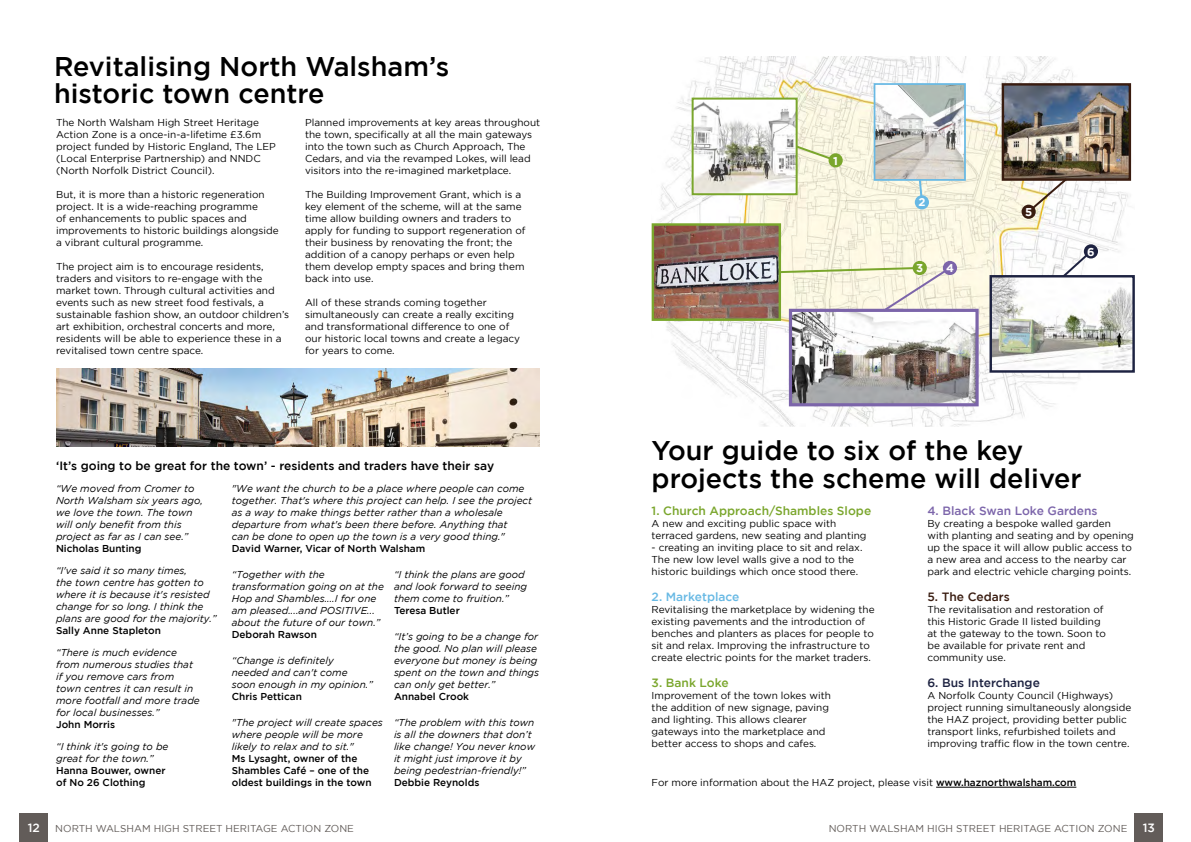
<style>
.page{position:relative;width:1191px;height:842px;background:#fff}
.page>*{position:absolute;margin:0;border:0;box-sizing:border-box;transform-origin:0 0}
.t1{font:500 27px/27.6px "Gotham";color:#000}
.t2{font:500 12px "Gotham";color:#000}
.t3{font:500 12px "Gotham";color:#7aa62c}
.t4{font:500 12px "Gotham";color:#7c65aa}
.t5{font:500 12px "Gotham";color:#1d2241}
.t6{font:500 12px "Gotham";color:#68b9e4}
.t7{font:500 12px "Gotham";color:#391c10}
.t8{font:500 12px "Gotham";color:#fff}
.t9{font:700 11.3px "Gotham";color:#fff}
.t10{font:10px/12px "Gotham";color:#000}
.t11{font:italic 10px/12px "Gotham";color:#000}
.t12{font:500 10px/12px "Gotham";color:#000}
.t13{font:10px "Gotham";color:#625c59}
.s1{font-weight:500}
</style>
<div class="page">
<div style="left:20px;top:814px;width:28px;height:28px;background:#625c59"></div>
<div style="left:1134px;top:814px;width:28px;height:28px;background:#625c59"></div>
<img style="left:658px;top:56px;width:474px;height:370px">
<img style="left:694px;top:101px;width:100px;height:91px">
<div style="left:691px;top:98px;width:106px;height:97px;border:2px solid #7aa62c"></div>
<img style="left:876px;top:86px;width:87px;height:92px">
<div style="left:873px;top:83px;width:93px;height:98px;border:2px solid #68b9e4"></div>
<img style="left:654px;top:226px;width:124px;height:92px">
<div style="left:651px;top:223px;width:130px;height:98px;border:2px solid #7aa62c"></div>
<img style="left:793px;top:313px;width:181px;height:89px">
<div style="left:789px;top:309px;width:189px;height:97px;border:3px solid #7c65aa"></div>
<img style="left:1004px;top:86px;width:124px;height:92px">
<div style="left:1001px;top:83px;width:130px;height:98px;border:2px solid #391c10"></div>
<svg style="left:793px;top:144px;width:45px;height:19px"></svg>
<div style="left:828px;top:153px;width:14px;height:14px;background:#7aa62c;border-radius:50%"></div>
<svg style="left:917px;top:177px;width:7px;height:19px"></svg>
<div style="left:914px;top:195px;width:15px;height:14px;background:#68b9e4;border-radius:50%"></div>
<svg style="left:1025px;top:176px;width:44px;height:39px"></svg>
<div style="left:1021px;top:205px;width:14px;height:14px;background:#391c10;border-radius:50%"></div>
<svg style="left:1059px;top:249px;width:34px;height:26px"></svg>
<div style="left:1083px;top:244px;width:15px;height:14px;background:#1d2241;border-radius:50%"></div>
<img style="left:992px;top:278px;width:139px;height:92px">
<div style="left:989px;top:275px;width:145px;height:98px;border:2px solid #1d2241"></div>
<div style="left:943px;top:261px;width:14px;height:14px;background:#7c65aa;border-radius:50%"></div>
<svg style="left:777px;top:265px;width:175px;height:48px;background:#e5e1d1"></svg>
<div style="left:912px;top:261px;width:15px;height:14px;background:#7aa62c;border-radius:50%"></div>
<img style="left:56px;top:368px;width:483px;height:79px">
<hr style="left:936px;top:787px;width:140px;height:1px;background:#000">
<h1 class="t1" style="left:54px;top:52px;width:397px">Revitalising North Walsham’s historic town centre</h1>
<p class="t10" style="left:56px;top:116px;width:221px">The North Walsham High Street Heritage Action Zone is a once-in-a-lifetime £3.6m project funded by Historic England, The LEP (Local Enterprise Partnership) and NNDC (North Norfolk District Council).</p>
<p class="t10" style="left:56px;top:188px;width:224px">But, it is more than a historic regeneration project. It is a wide-reaching programme<br>of enhancements to public spaces and improvements to historic buildings alongside a vibrant cultural programme.</p>
<p class="t10" style="left:56px;top:260px;width:234px">The project aim is to encourage residents, traders and visitors to re-engage with the market town. Through cultural activities and events such as new street food festivals, a sustainable fashion show, an outdoor children’s art exhibition, orchestral concerts and more, residents will be able to experience these in a revitalised town centre space.</p>
<p class="t10" style="left:305px;top:116px;width:237px">Planned improvements at key areas throughout the town, specifically at all the main gateways into the town such as Church Approach, The Cedars, and via the revamped Lokes, will lead visitors into the re-imagined marketplace.</p>
<p class="t10" style="left:305px;top:188px;width:222px">The Building Improvement Grant, which is a key element of the scheme, will at the same time allow building owners and traders to apply for funding to support regeneration of their business by renovating the front; the addition of a canopy perhaps or even help them develop empty spaces and bring them back into use.</p>
<p class="t10" style="left:305px;top:296px;width:217px">All of these strands coming together simultaneously can create a really exciting and transformational difference to one of our historic local towns and create a legacy for years to come.</p>
<p class="t2" style="left:56px;top:459px;width:439px">‘It’s going to be great for the town’ - residents and traders have their say</p>
<p class="t11" style="left:56px;top:483px;width:148px">“We moved from Cromer to<br>North Walsham six years ago, we love the town. The town will only benefit from this project as far as I can see.”</p>
<p class="t12" style="left:56px;top:542px;width:87px">Nicholas Bunting</p>
<p class="t11" style="left:56px;top:564px;width:162px">“I've said it so many times,<br>the town centre has gotten to where it is because it's resisted change for so long. I think the plans are good for the majority.”</p>
<p class="t12" style="left:56px;top:624px;width:106px">Sally Anne Stapleton</p>
<p class="t11" style="left:56px;top:646px;width:145px">“There is much evidence from numerous studies that if you remove cars from town centres it can result in more footfall and more trade for local businesses.”</p>
<p class="t12" style="left:56px;top:718px;width:60px">John Morris</p>
<p class="t11" style="left:56px;top:740px;width:114px">“I think it's going to be great for the town.”</p>
<p class="t12" style="left:56px;top:764px;width:111px">Hanna Bouwer, owner of No 26 Clothing</p>
<p class="t11" style="left:232px;top:483px;width:302px">"We want the church to be a place where people can come together. That's where this project can help. I see the project as a way to make things better rather than a wholesale departure from what's been there before. Anything that<br>can be done to open up the town is a very good thing."</p>
<p class="t12" style="left:232px;top:542px;width:195px">David Warner, Vicar of North Walsham</p>
<p class="t11" style="left:232px;top:568px;width:154px">“Together with the transformation going on at the<br>Hop and Shambles....I for one am pleased....and POSITIVE... about the future of our town.”</p>
<p class="t12" style="left:232px;top:628px;width:87px">Deborah Rawson</p>
<p class="t11" style="left:232px;top:654px;width:143px">“Change is definitely needed and can't come soon enough in my opinion.”</p>
<p class="t12" style="left:232px;top:690px;width:72px">Chris Pettican</p>
<p class="t11" style="left:232px;top:716px;width:153px">"The project will create spaces where people will be more likely to relax and to sit."</p>
<p class="t12" style="left:232px;top:752px;width:141px">Ms Lysaght, owner of the<br>Shambles Café – one of the oldest buildings in the town</p>
<p class="t11" style="left:394px;top:568px;width:135px">“I think the plans are good and look forward to seeing them come to fruition.”</p>
<p class="t12" style="left:394px;top:604px;width:67px">Teresa Butler</p>
<p class="t11" style="left:394px;top:630px;width:147px">“It’s going to be a change for the good. No plan will please everyone but money is being spent on the town and things can only get better.”</p>
<p class="t12" style="left:394px;top:690px;width:77px">Annabel Crook</p>
<p class="t11" style="left:394px;top:716px;width:143px">“The problem with this town is all the downers that don’t like change! You never know it might just improve it by being pedestrian-friendly!”</p>
<p class="t12" style="left:394px;top:776px;width:87px">Debbie Reynolds</p>
<p class="t9" style="left:833px;top:154px;width:6px">1</p>
<p class="t9" style="left:918px;top:196px;width:9px">2</p>
<p class="t9" style="left:916px;top:262px;width:9px">3</p>
<p class="t9" style="left:946px;top:262px;width:9px">4</p>
<p class="t9" style="left:1025px;top:205px;width:9px">5</p>
<p class="t9" style="left:1087px;top:245px;width:9px">6</p>
<h1 class="t1" style="left:651px;top:436px;width:431px">Your guide to six of the key projects the scheme will deliver</h1>
<p class="t3" style="left:651px;top:504px;width:221px">1. Church Approach/Shambles Slope</p>
<p class="t10" style="left:651px;top:518px;width:216px">A new and exciting public space with terraced gardens, new seating and planting</p>
<p class="t10" style="left:651px;top:542px;width:212px">- creating an inviting place to sit and relax.<br>The new low level walls give a nod to the historic buildings which once stood there.</p>
<p class="t6" style="left:651px;top:590px;width:89px">2. Marketplace</p>
<p class="t10" style="left:651px;top:603px;width:225px">Revitalising the marketplace by widening the existing pavements and the introduction of benches and planters as places for people to sit and relax. Improving the infrastructure to create electric points for the market traders.</p>
<p class="t3" style="left:651px;top:676px;width:79px">3. Bank Loke</p>
<p class="t10" style="left:651px;top:689px;width:181px">Improvement of the town lokes with the addition of new signage, paving and lighting. This allows clearer gateways into the marketplace and better access to shops and cafes.</p>
<p class="t4" style="left:927px;top:504px;width:172px">4. Black Swan Loke Gardens</p>
<p class="t10" style="left:927px;top:518px;width:208px">By creating a bespoke walled garden with planting and seating and by opening up the space it will allow public access to a new area and access to the nearby car park and electric vehicle charging points.</p>
<p class="t7" style="left:927px;top:590px;width:84px">5. The Cedars</p>
<p class="t10" style="left:927px;top:603px;width:180px">The revitalisation and restoration of this Historic Grade II listed building at the gateway to the town. Soon to be available for private rent and community use.</p>
<p class="t5" style="left:927px;top:676px;width:114px">6. Bus Interchange</p>
<p class="t10" style="left:927px;top:689px;width:205px">A Norfolk County Council (Highways) project running simultaneously alongside the HAZ project, providing better public transport links, refurbished toilets and improving traffic flow in the town centre.</p>
<p class="t10" style="left:651px;top:776px;width:426px">For more information about the HAZ project, please visit <span class="s1">www.haznorthwalsham.com</span></p>
<p class="t8" style="left:28px;top:821px;width:14px">12</p>
<p class="t8" style="left:1142px;top:821px;width:14px">13</p>
<p class="t13" style="left:55px;top:822px;width:300px">NORTH WALSHAM HIGH STREET HERITAGE ACTION ZONE</p>
<p class="t13" style="left:828px;top:822px;width:300px">NORTH WALSHAM HIGH STREET HERITAGE ACTION ZONE</p>
</div>
